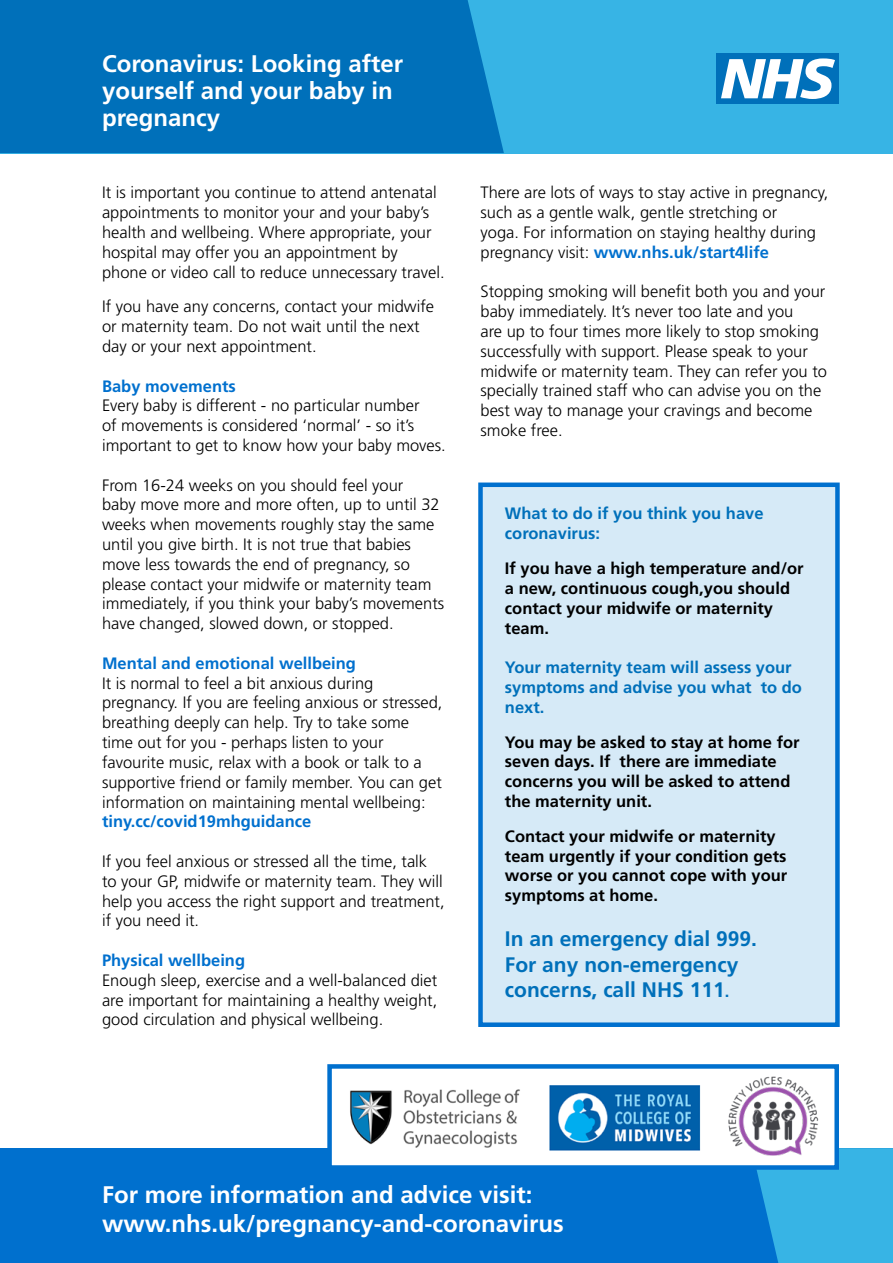
<style>
.page{position:relative;width:893px;height:1263px;background:#fff}
.page>*{position:absolute;margin:0;border:0;box-sizing:border-box;transform-origin:0 0}
.t1{font:700 24px/27px "Frutiger LT Std";color:#fff}
.t2{font:700 21px/25.5px "Frutiger LT Std";color:#0070ba}
.t3{font:300 16.5px/19.8px "Frutiger LT Std";color:#000}
.t4{font:700 16.5px/19.8px "Frutiger LT Std";color:#000}
.t5{font:700 16.5px/19.8px "Frutiger LT Std";color:#0070ba}
.t6{font:700 16.5px "Frutiger LT Std";color:#0070ce}
.s1{font-weight:700;color:#0070ce}
.s2{font-size:16.5px}
</style>
<div class="page">
<div style="left:0;top:0;width:893px;height:153px;background:#37b4e5"></div>
<div style="left:0;top:0;width:504px;height:153px;background:#0070ba"></div>
<div style="left:0;top:1148px;width:893px;height:115px;background:#0070ce"></div>
<svg style="left:756px;top:1148px;width:137px;height:115px;background:#32aee3"></svg>
<div style="left:716px;top:53px;width:123px;height:51px;background:#0070ba"></div>
<svg style="left:721px;top:58px;width:114px;height:41px"></svg>
<div style="left:478px;top:482px;width:362px;height:545px;background:#d6eaf7;border:4px solid #0070ce"></div>
<div style="left:327px;top:1064px;width:512px;height:106px;background:#fff;border:4px solid #0070ce"></div>
<img style="left:350px;top:1089px;width:170px;height:59px">
<img style="left:550px;top:1085px;width:151px;height:66px">
<img style="left:728px;top:1076px;width:91px;height:80px">
<h1 class="t1" style="left:102px;top:50px;width:302px">Coronavirus: Looking after yourself and your baby in pregnancy</h1>
<p class="t3" style="left:102px;top:183px;width:344px">It is important you continue to attend antenatal appointments to monitor your and your baby’s health and wellbeing. Where appropriate, your hospital may offer you an appointment by phone or video call to reduce unnecessary travel.</p>
<p class="t3" style="left:102px;top:297px;width:334px">If you have any concerns, contact your midwife or maternity team. Do not wait until the next day or your next appointment.</p>
<p class="t6" style="left:102px;top:376px;width:135px">Baby movements</p>
<p class="t3" style="left:102px;top:396px;width:345px">Every baby is different - no particular number<br>of movements is considered ‘normal’ - so it’s important to get to know how your baby moves.</p>
<p class="t3" style="left:102px;top:475px;width:344px">From 16-24 weeks on you should feel your<br>baby move more and more often, up to until 32 weeks when movements roughly stay the same until you give birth. It is not true that babies move less towards the end of pregnancy, so please contact your midwife or maternity team immediately, if you think your baby’s movements have changed, slowed down, or stopped.</p>
<p class="t6" style="left:102px;top:653px;width:255px">Mental and emotional wellbeing</p>
<p class="t3" style="left:102px;top:673px;width:342px">It is normal to feel a bit anxious during pregnancy. If you are feeling anxious or stressed, breathing deeply can help. Try to take some time out for you - perhaps listen to your favourite music, relax with a book or talk to a supportive friend or family member. You can get information on maintaining mental wellbeing:</p>
<p class="t6" style="left:102px;top:812px;width:211px">tiny.cc/covid19mhguidance</p>
<p class="t3" style="left:102px;top:851px;width:344px">If you feel anxious or stressed all the time, talk to your GP, midwife or maternity team. They will help you access the right support and treatment, if you need it.</p>
<p class="t6" style="left:102px;top:950px;width:145px">Physical wellbeing</p>
<p class="t3" style="left:102px;top:970px;width:337px;text-align:justify">Enough sleep, exercise and a well-balanced diet are important for maintaining a healthy weight, good circulation and physical wellbeing.</p>
<p class="t3" style="left:480px;top:183px;width:349px">There are lots of ways to stay active in pregnancy, such as a gentle walk, gentle stretching or<br>yoga. For information on staying healthy during pregnancy visit: <span class="s1">www.nhs.uk/start4life</span></p>
<p class="t3" style="left:480px;top:282px;width:348px">Stopping smoking will benefit both you and your baby immediately. It’s never too late and you<br>are up to four times more likely to stop smoking successfully with support. Please speak to your midwife or maternity team. They can refer you to specially trained staff who can advise you on the best way to manage your cravings and become smoke free.</p>
<p class="t5" style="left:505px;top:504px;width:260px">What to do if you think you have coronavirus:</p>
<p class="t4" style="left:505px;top:558px;width:300px">If you have a high temperature and/or a new, continuous cough,you should contact your midwife or maternity team.</p>
<p class="t5" style="left:505px;top:657px;width:299px">Your maternity team will assess your symptoms and advise you what to do next.</p>
<p class="t4" style="left:505px;top:732px;width:296px">You may be asked to stay at home for seven days. If there are immediate concerns you will be asked to attend the maternity unit.</p>
<p class="t4" style="left:505px;top:826px;width:284px">Contact your midwife or maternity team urgently if your condition gets worse or you cannot cope with your symptoms at home.</p>
<p class="t2" style="left:505px;top:926px;width:254px">In an emergency dial 999.<br>For any non-emergency concerns, call NHS 111<span class="s2">.</span></p>
<h1 class="t1" style="left:102px;top:1181px;width:463px;line-height:28.8px">For more information and advice visit: www.nhs.uk/pregnancy-and-coronavirus</h1>
</div>
